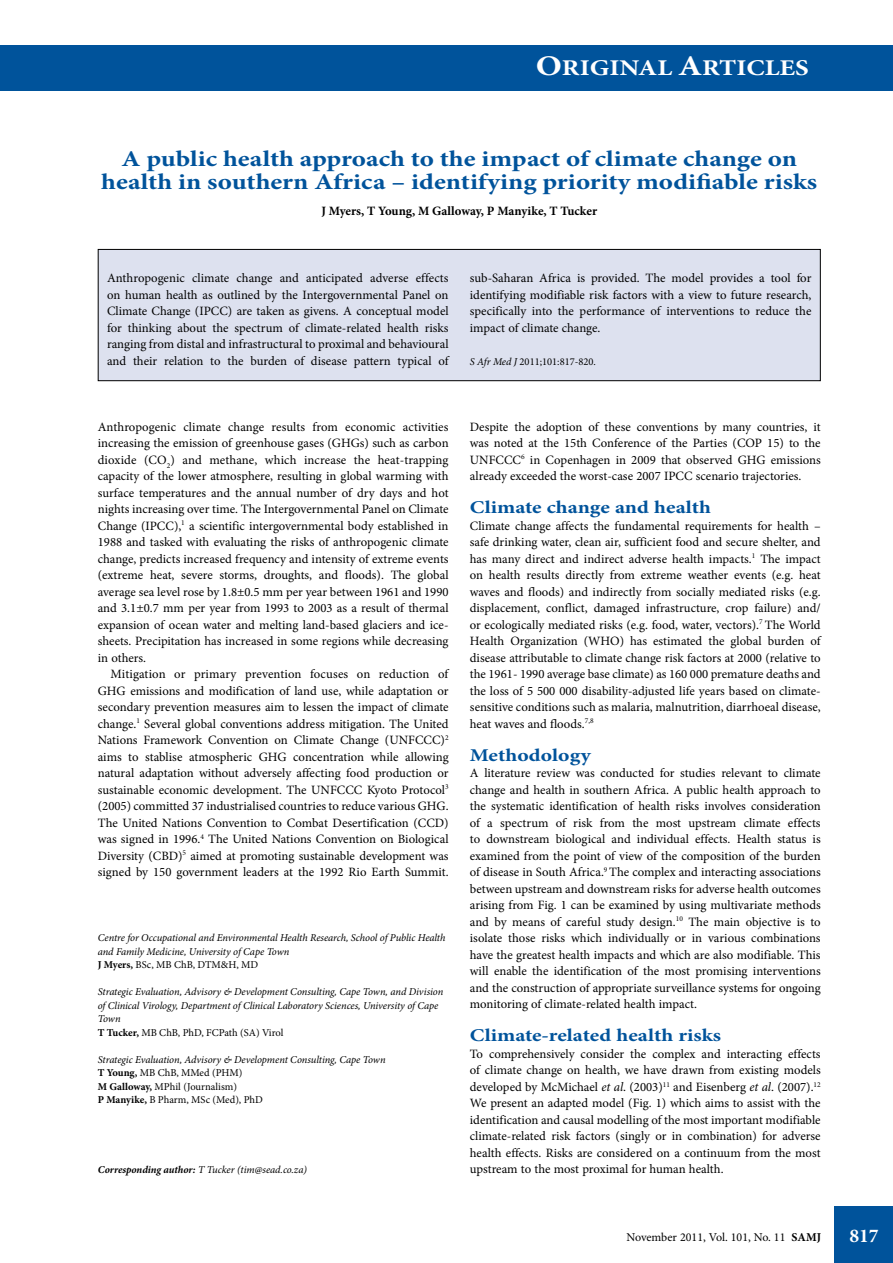
<style>
.page{position:relative;width:893px;height:1263px;background:#fff}
.page>*{position:absolute;margin:0;border:0;box-sizing:border-box;transform-origin:0 0}
.t1{font:700 22.5px/22.5px "Minion Pro";color:#00539b;text-align:center;scale:1.2 1}
.t2{font:700 22.5px "Minion Pro";color:#fff;scale:1.2 1}
.t3{font:700 19.5px "Minion Pro";color:#fff}
.t4{font:700 18px "Minion Pro";color:#00539b;scale:1.2 1}
.t5{font:12.75px/16.5px "Minion Pro";color:#000;text-align:justify}
.t6{font:700 12.75px "Minion Pro";color:#000}
.t7{font:12px "Minion Pro";color:#000}
.t8{font:italic 10.5px/13.5px "Minion Pro";letter-spacing:-.01em;color:#000}
.t9{font:10.5px "Minion Pro";color:#000}
.s1{font-size:28.5px}
.s2{font-style:italic}
.s3{font-weight:700;font-style:normal}
.s4{font-style:normal}
.s5{font-weight:700}
</style>
<div class="page">
<div style="left:834px;top:1206px;width:59px;height:57px;background:#00539b"></div>
<div style="left:0;top:45px;width:893px;height:45px;background:#00539b"></div>
<div style="left:98px;top:249px;width:722px;height:132px;background:#dde1ef"></div>
<div style="left:98px;top:249px;width:723px;height:132px;border:1px solid #000"></div>
<h1 class="t2" style="left:536px;top:52px;width:229px"><span class="s1">O</span>RIGINAL <span class="s1">A</span>RTICLES</h1>
<h1 class="t1" style="left:101px;top:148px;width:598px">A public health approach to the impact of climate change on health in southern Africa – identifying priority modifiable risks</h1>
<p class="t6" style="left:321px;top:202px;width:277px">J Myers, T Young, M Galloway, P Manyike, T Tucker</p>
<p class="t5" style="left:107px;top:270px;width:343px">Anthropogenic climate change and anticipated adverse effects on human health as outlined by the Intergovernmental Panel on Climate Change (IPCC) are taken as givens. A conceptual model for thinking about the spectrum of climate-related health risks ranging from distal and infrastructural to proximal and behavioural and their relation to the burden of disease pattern typical of</p>
<p class="t5" style="left:470px;top:270px;width:343px">sub-Saharan Africa is provided. The model provides a tool for identifying modifiable risk factors with a view to future research, specifically into the performance of interventions to reduce the impact of climate change.</p>
<p class="t9" style="left:470px;top:354px;width:128px"><span class="s2">S Afr Med J</span> 2011;101:817-820.</p>
<p class="t5" style="left:98px;top:418px;width:352px">Anthropogenic climate change results from economic activities increasing the emission of greenhouse gases (GHGs) such as carbon dioxide (CO<sub>2</sub>) and methane, which increase the heat-trapping capacity of the lower atmosphere, resulting in global warming with surface temperatures and the annual number of dry days and hot nights increasing over time. The Intergovernmental Panel on Climate Change (IPCC),<sup>1</sup> a scientific intergovernmental body established in 1988 and tasked with evaluating the risks of anthropogenic climate change, predicts increased frequency and intensity of extreme events (extreme heat, severe storms, droughts, and floods). The global average sea level rose by 1.8±0.5 mm per year between 1961 and 1990 and 3.1±0.7 mm per year from 1993 to 2003 as a result of thermal expansion of ocean water and melting land-based glaciers and ice&shy;sheets. Precipitation has increased in some regions while decreasing in others.</p>
<p class="t5" style="left:98px;top:666px;width:352px;text-indent:13px">Mitigation or primary prevention focuses on reduction of GHG emissions and modification of land use, while adaptation or secondary prevention measures aim to lessen the impact of climate change.<sup>1</sup> Several global conventions address mitigation. The United Nations Framework Convention on Climate Change (UNFCCC)<sup>2 </sup>aims to stablise atmospheric GHG concentration while allowing natural adaptation without adversely affecting food production or sustainable economic development. The UNFCCC Kyoto Protocol<sup>3 </sup>(2005) committed 37 industrialised countries to reduce various GHG.<br>The United Nations Convention to Combat Desertification (CCD) was signed in 1996.<sup>4</sup> The United Nations Convention on Biological Diversity (CBD)<sup>5</sup> aimed at promoting sustainable development was signed by 150 government leaders at the 1992 Rio Earth Summit.</p>
<p class="t8" style="left:98px;top:931px;width:349px">Centre for Occupational and Environmental Health Research, School of Public Health and Family Medicine, University of Cape Town<br><span class="s3">J Myers,</span> <span class="s4">BSc, MB ChB, DTM&amp;H, MD</span></p>
<p class="t8" style="left:98px;top:985px;width:347px">Strategic Evaluation, Advisory &amp; Development Consulting, Cape Town, and Division of Clinical Virology, Department of Clinical Laboratory Sciences, University of Cape Town<br><span class="s3">T Tucker,</span> <span class="s4">MB ChB, PhD, FCPath (SA) Virol</span></p>
<p class="t8" style="left:98px;top:1053px;width:289px">Strategic Evaluation, Advisory &amp; Development Consulting, Cape Town <span class="s3">T Young,</span> <span class="s4">MB ChB, MMed (PHM)<br></span><span class="s3">M Galloway,</span> <span class="s4">MPhil (Journalism)<br></span><span class="s3">P Manyike,</span> <span class="s4">B Pharm, MSc (Med), PhD</span></p>
<p class="t8" style="left:98px;top:1163px;width:211px"><span class="s5">Corresponding author:</span> T Tucker (tim@sead.co.za)</p>
<p class="t5" style="left:470px;top:418px;width:352px">Despite the adoption of these conventions by many countries, it was noted at the 15th Conference of the Parties (COP 15) to the UNFCCC<sup>6</sup> in Copenhagen in 2009 that observed GHG emissions already exceeded the worst-case 2007 IPCC scenario trajectories.</p>
<h3 class="t4" style="left:470px;top:495px;width:202px">Climate change and health</h3>
<p class="t5" style="left:470px;top:517px;width:352px">Climate change affects the fundamental requirements for health – safe drinking water, clean air, sufficient food and secure shelter, and has many direct and indirect adverse health impacts.<sup>1</sup> The impact on health results directly from extreme weather events (e.g. heat waves and floods) and indirectly from socially mediated risks (e.g. displacement, conflict, damaged infrastructure, crop failure) and/ or ecologically mediated risks (e.g. food, water, vectors).<sup>7</sup> The World Health Organization (WHO) has estimated the global burden of disease attributable to climate change risk factors at 2000 (relative to the 1961- 1990 average base climate) as 160 000 premature deaths and the loss of 5 500 000 disability-adjusted life years based on climate&shy;sensitive conditions such as malaria, malnutrition, diarrhoeal disease, heat waves and floods.<sup>7,8</sup></p>
<h3 class="t4" style="left:470px;top:742px;width:102px">Methodology</h3>
<p class="t5" style="left:470px;top:765px;width:352px">A literature review was conducted for studies relevant to climate change and health in southern Africa. A public health approach to the systematic identification of health risks involves consideration of a spectrum of risk from the most upstream climate effects to downstream biological and individual effects. Health status is examined from the point of view of the composition of the burden of disease in South Africa.<sup>9</sup> The complex and interacting associations between upstream and downstream risks for adverse health outcomes arising from Fig. 1 can be examined by using multivariate methods and by means of careful study design.<sup>10</sup> The main objective is to isolate those risks which individually or in various combinations have the greatest health impacts and which are also modifiable. This will enable the identification of the most promising interventions and the construction of appropriate surveillance systems for ongoing monitoring of climate-related health impact.</p>
<h3 class="t4" style="left:470px;top:1023px;width:211px">Climate-related health risks</h3>
<p class="t5" style="left:470px;top:1045px;width:352px">To comprehensively consider the complex and interacting effects of climate change on health, we have drawn from existing models developed by McMichael <span class="s2">et al</span>. (2003)<sup>11</sup> and Eisenberg <span class="s2">et al</span>. (2007).<sup>12<br></sup>We present an adapted model (Fig. 1) which aims to assist with the identification and causal modelling of the most important modifiable climate-related risk factors (singly or in combination) for adverse health effects. Risks are considered on a continuum from the most upstream to the most proximal for human health.</p>
<p class="t7" style="left:626px;top:1229px;width:196px">November 2011, Vol. 101, No. 11 <span class="s5">SAMJ</span></p>
<h2 class="t3" style="left:849px;top:1222px;width:31px">817</h2>
</div>
